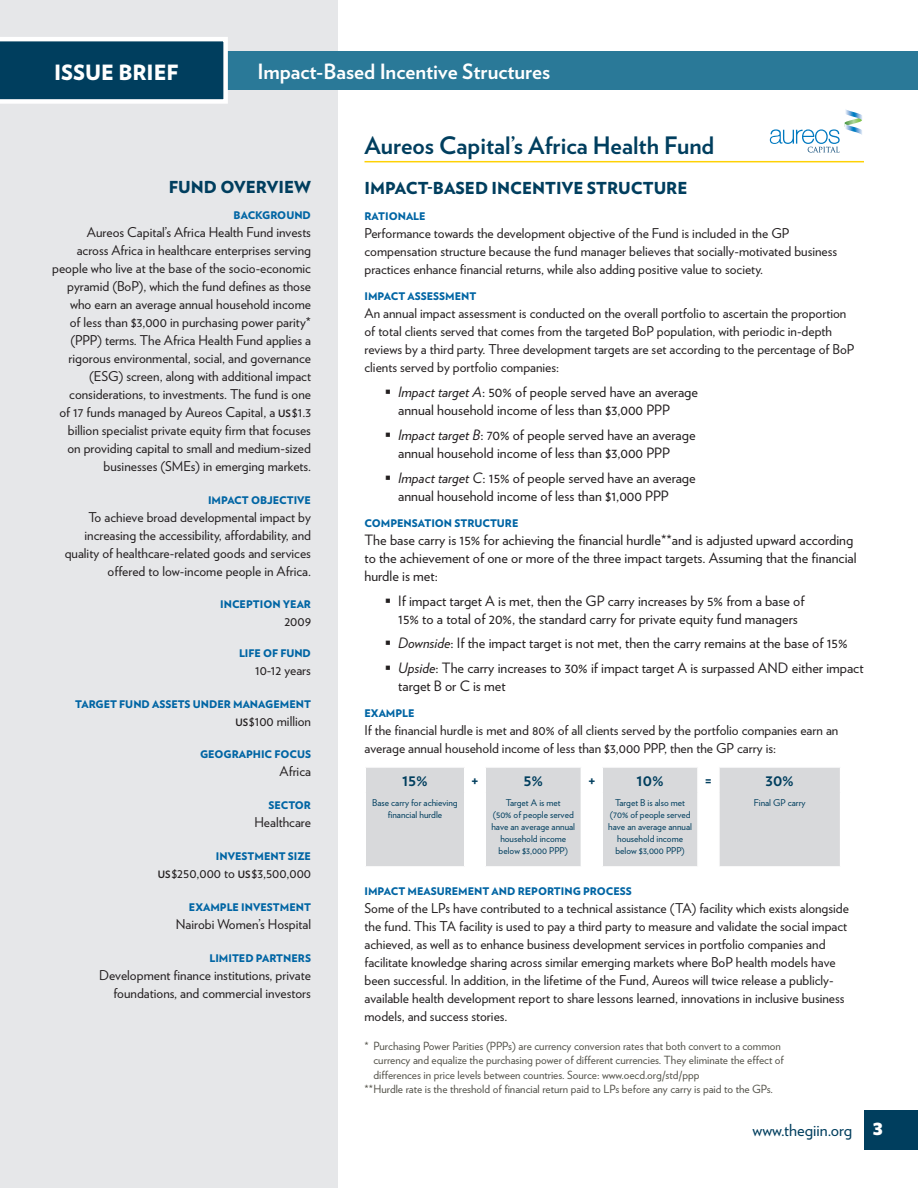
<style>
.page{position:relative;width:918px;height:1188px;background:#fff}
.page>*{position:absolute;margin:0;border:0;box-sizing:border-box;transform-origin:0 0}
.Profile_Main_Header{font:700 24px "Verlag";color:#003e5e}
.t1{font:700 21px "Verlag";color:#fff}
.t2{font:900 21px "Verlag";color:#fff}
.Profile_-_Heading_2{font:900 16.5px "Verlag";color:#003e5e}
.t3{font:16.5px "Verlag";color:#003e5e}
.Profile_-_table_numb{font:700 16.5px "Verlag";color:#003e5e}
.Profile_body_bullets{font:14.25px/18px "Verlag";color:#231f20}
.Profil_-_body_1_-_le{font:14.25px/18px "Verlag";color:#231f20}
.Profil_-_body_1_-_le-2{font:13.5px/18px "Verlag";color:#231f20}
.Profile_-_body_1_-_r{font:13.5px/18px "Verlag";color:#231f20;text-align:right}
.Footnote{font:11.25px/14.2px "Verlag";color:#535249}
.Profile_-_heading_1{font:900 10.5px "Verlag";color:#0065a4}
.Profile_-_Heading_1{font:900 10.5px "Verlag";color:#0065a4}
.Profile_-_body_1_-_r-2{font:900 10.5px "Verlag";color:#0065a4}
.Profile_-_table_body{font:9.3px/12px "Verlag";color:#003e5e;text-align:center}
.s1{font-weight:700;font-size:10.2px}
.s2{font-style:italic}
.s3{font-family:"Whitney";font-weight:900;font-size:18px;color:#fff}
</style>
<div class="page">
<div style="left:864px;top:1110px;width:54px;height:39px;background:#003e5e"></div>
<div style="left:0;top:0;width:338px;height:1188px;background:#e6e7e9"></div>
<hr style="left:364px;top:161px;width:500px;height:1px;background:#fed105">
<div style="left:366px;top:768px;width:474px;height:98px;background:#d8d9db"></div>
<svg style="left:464px;top:767px;width:254px;height:99px"></svg>
<hr style="left:698px;top:766px;width:21px;height:2px;background:#fff">
<hr style="left:697px;top:768px;width:2px;height:24px;background:#fff">
<hr style="left:718px;top:768px;width:2px;height:24px;background:#fff">
<hr style="left:464px;top:792px;width:1px;height:74px;background:#fff">
<hr style="left:484px;top:792px;width:2px;height:74px;background:#fff">
<hr style="left:581px;top:792px;width:1px;height:74px;background:#fff">
<hr style="left:602px;top:792px;width:1px;height:74px;background:#fff">
<hr style="left:697px;top:792px;width:2px;height:74px;background:#fff">
<hr style="left:718px;top:792px;width:2px;height:74px;background:#fff">
<div style="left:0;top:51px;width:918px;height:39px;background:#2a7998"></div>
<svg style="left:0;top:37px;width:228px;height:67px"></svg>
<svg style="left:770px;top:109px;width:92px;height:44px"></svg>
<p class="t2" style="left:54px;top:55px;width:126px">ISSUE BRIEF</p>
<p class="t1" style="left:258px;top:55px;width:294px">Impact-Based Incentive Structures</p>
<p class="Profile_-_Heading_2" style="left:169px;top:174px;width:144px">FUND OVERVIEW</p>
<p class="Profile_-_heading_1" style="left:234px;top:207px;width:79px">BACKGROUND</p>
<p class="Profile_-_body_1_-_r" style="left:52px;top:223px;width:260px">Aureos Capital’s Africa Health Fund invests across Africa in healthcare enterprises serving people who live at the base of the socio-economic pyramid (BoP), which the fund defines as those who earn an average annual household income<br>of less than $3,000 in purchasing power parity* (PPP) terms. The Africa Health Fund applies a rigorous environmental, social, and governance (ESG) screen, along with additional impact considerations, to investments. The fund is one<br>of 17 funds managed by Aureos Capital, a <span class="s1">US</span> $1.3 billion specialist private equity firm that focuses on providing capital to small and medium-sized businesses (SMEs) in emerging markets.</p>
<p class="Profile_-_heading_1" style="left:208px;top:492px;width:105px">IMPACT OBJECTIVE</p>
<p class="Profile_-_body_1_-_r" style="left:65px;top:508px;width:248px">To achieve broad developmental impact by increasing the accessibility, affordability, and quality of healthcare-related goods and services offered to low-income people in Africa.</p>
<p class="Profile_-_body_1_-_r-2" style="left:220px;top:596px;width:92px">INCEPTION YEAR</p>
<p class="Profile_-_body_1_-_r" style="left:284px;top:611px;width:28px">2009</p>
<p class="Profile_-_body_1_-_r-2" style="left:239px;top:645px;width:73px">LIFE OF FUND</p>
<p class="Profile_-_body_1_-_r" style="left:255px;top:661px;width:57px">10-12 years</p>
<p class="Profile_-_heading_1" style="left:75px;top:696px;width:237px">TARGET FUND ASSETS UNDER MANAGEMENT</p>
<p class="Profile_-_body_1_-_r" style="left:235px;top:712px;width:77px"><span class="s1">US</span> $100 million</p>
<p class="Profile_-_body_1_-_r-2" style="left:200px;top:746px;width:112px">GEOGRAPHIC FOCUS</p>
<p class="Profile_-_body_1_-_r" style="left:280px;top:761px;width:33px">Africa</p>
<p class="Profile_-_heading_1" style="left:269px;top:797px;width:44px">SECTOR</p>
<p class="Profile_-_body_1_-_r" style="left:254px;top:812px;width:58px">Healthcare</p>
<p class="Profile_-_heading_1" style="left:216px;top:848px;width:97px">INVESTMENT SIZE</p>
<p class="Profile_-_body_1_-_r" style="left:158px;top:863px;width:155px"><span class="s1">US</span> $250,000 to <span class="s1">US</span> $3,500,000</p>
<p class="Profile_-_heading_1" style="left:189px;top:899px;width:124px">EXAMPLE INVESTMENT</p>
<p class="Profile_-_body_1_-_r" style="left:176px;top:914px;width:137px">Nairobi Women’s Hospital</p>
<p class="Profile_-_heading_1" style="left:209px;top:950px;width:103px">LIMITED PARTNERS</p>
<p class="Profile_-_body_1_-_r" style="left:99px;top:965px;width:213px">Development finance institutions, private foundations, and commercial investors</p>
<p class="Profile_Main_Header" style="left:364px;top:127px;width:351px">Aureos Capital’s Africa Health Fund</p>
<p class="Profile_-_Heading_2" style="left:364px;top:174px;width:324px">IMPACT-BASED INCENTIVE STRUCTURE</p>
<p class="Profile_-_Heading_1" style="left:364px;top:208px;width:63px">RATIONALE</p>
<p class="Profil_-_body_1_-_le-2" style="left:364px;top:224px;width:474px">Performance towards the development objective of the Fund is included in the GP compensation structure because the fund manager believes that socially-motivated business practices enhance financial returns, while also adding positive value to society.</p>
<p class="Profile_-_Heading_1" style="left:364px;top:288px;width:113px">IMPACT ASSESSMENT</p>
<p class="Profil_-_body_1_-_le-2" style="left:364px;top:304px;width:491px">An annual impact assessment is conducted on the overall portfolio to ascertain the proportion of total clients served that comes from the targeted BoP population, with periodic in-depth reviews by a third party. Three development targets are set according to the percentage of BoP clients served by portfolio companies:</p>
<p class="Profile_body_bullets" style="left:398px;top:382px;width:301px"><span class="s2">Impact target A</span>: 50% of people served have an average annual household income of less than $3,000 PPP</p>
<p class="Profile_body_bullets" style="left:398px;top:425px;width:299px"><span class="s2">Impact target B</span>: 70% of people served have an average annual household income of less than $3,000 PPP</p>
<p class="Profile_body_bullets" style="left:398px;top:468px;width:299px"><span class="s2">Impact target C</span>: 15% of people served have an average annual household income of less than $1,000 PPP</p>
<p class="Profile_-_Heading_1" style="left:364px;top:514px;width:155px">COMPENSATION STRUCTURE</p>
<p class="Profil_-_body_1_-_le" style="left:364px;top:530px;width:494px">The base carry is 15% for achieving the financial hurdle**and is adjusted upward according to the achievement of one or more of the three impact targets. Assuming that the financial hurdle is met:</p>
<p class="Profile_body_bullets" style="left:398px;top:591px;width:408px">If impact target A is met, then the GP carry increases by 5% from a base of<br>15% to a total of 20%, the standard carry for private equity fund managers</p>
<p class="Profile_body_bullets" style="left:398px;top:634px;width:451px"><span class="s2">Downside</span>: If the impact target is not met, then the carry remains at the base of 15%</p>
<p class="Profile_body_bullets" style="left:398px;top:658px;width:467px"><span class="s2">Upside</span>: The carry increases to 30% if impact target A is surpassed AND either impact target B or C is met</p>
<p class="Profile_-_Heading_1" style="left:364px;top:705px;width:52px">EXAMPLE</p>
<p class="Profil_-_body_1_-_le-2" style="left:364px;top:721px;width:475px">If the financial hurdle is met and 80% of all clients served by the portfolio companies earn an average annual household income of less than $3,000 PPP, then the GP carry is:</p>
<p class="Profile_-_table_numb" style="left:402px;top:767px;width:27px">15%</p>
<p class="Profile_-_table_numb" style="left:471px;top:767px;width:9px">+</p>
<p class="Profile_-_table_numb" style="left:523px;top:767px;width:21px">5%</p>
<p class="Profile_-_table_numb" style="left:588px;top:767px;width:9px">+</p>
<p class="Profile_-_table_numb" style="left:637px;top:767px;width:29px">10%</p>
<p class="Profile_-_table_numb" style="left:705px;top:767px;width:9px">=</p>
<p class="Profile_-_table_numb" style="left:766px;top:767px;width:30px">30%</p>
<p class="Profile_-_table_body" style="left:372px;top:796px;width:87px">Base carry for achieving financial hurdle</p>
<p class="Profile_-_table_body" style="left:491px;top:796px;width:85px">Target A is met<br>(50% of people served have an average annual household income below $3,000 PPP)</p>
<p class="Profile_-_table_body" style="left:608px;top:796px;width:85px">Target B is also met (70% of people served have an average annual household income below $3,000 PPP)</p>
<p class="Profile_-_table_body" style="left:754px;top:796px;width:53px">Final GP carry</p>
<p class="Profile_-_Heading_1" style="left:364px;top:882px;width:269px">IMPACT MEASUREMENT AND REPORTING PROCESS</p>
<p class="Profil_-_body_1_-_le-2" style="left:364px;top:898px;width:486px">Some of the LPs have contributed to a technical assistance (TA) facility which exists alongside the fund. This TA facility is used to pay a third party to measure and validate the social impact achieved, as well as to enhance business development services in portfolio companies and facilitate knowledge sharing across similar emerging markets where BoP health models have been successful. In addition, in the lifetime of the Fund, Aureos will twice release a publicly&shy;available health development report to share lessons learned, innovations in inclusive business models, and success stories.</p>
<p class="Footnote" style="left:374px;top:1038px;width:412px;text-indent:-9px">* Purchasing Power Parities (PPPs) are currency conversion rates that both convert to a common currency and equalize the purchasing power of different currencies. They eliminate the effect of differences in price levels between countries. Source: www.oecd.org/std/ppp</p>
<p class="Footnote" style="left:364px;top:1081px;width:410px">**Hurdle rate is the threshold of financial return paid to LPs before any carry is paid to the GPs.</p>
<p class="t3" style="left:753px;top:1118px;width:132px">www.thegiin.org <span class="s3">3</span></p>
</div>
